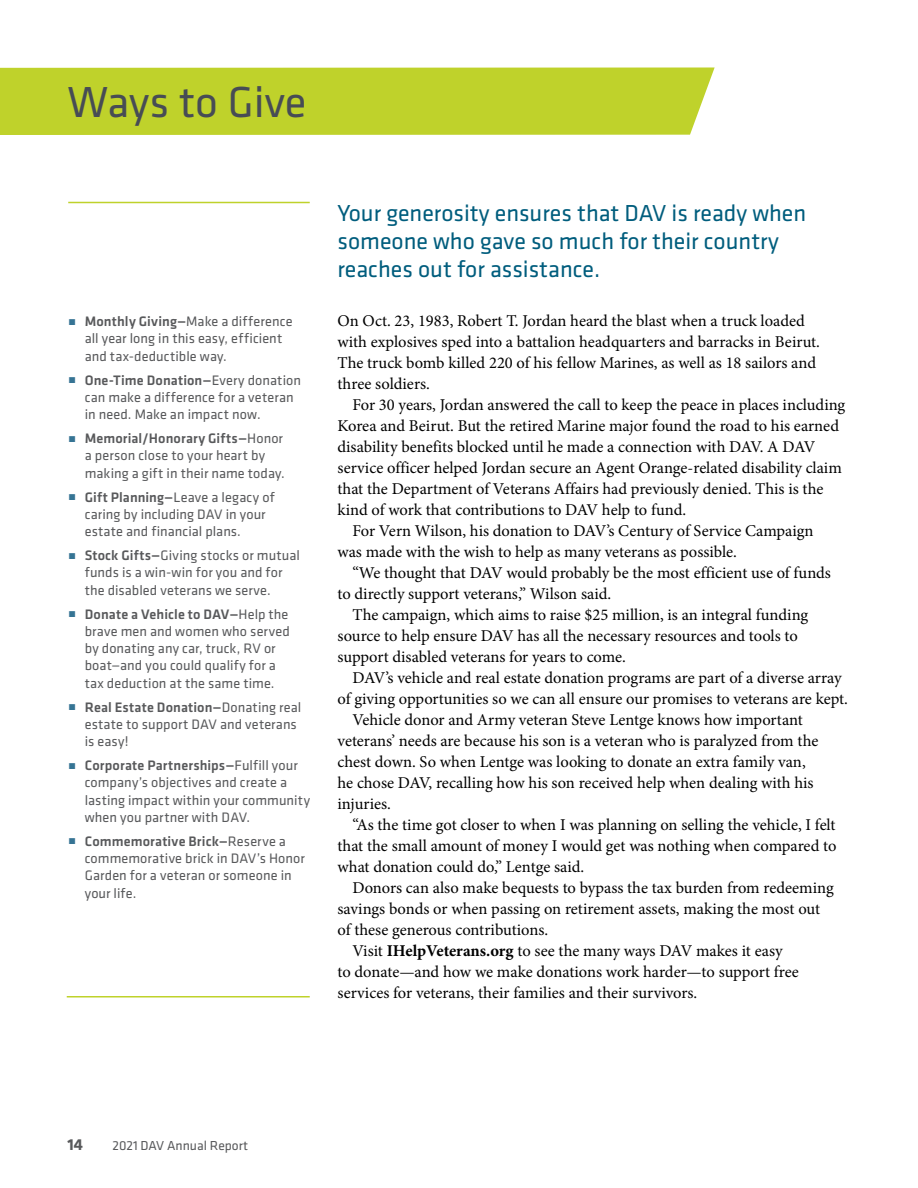
<style>
.page{position:relative;width:918px;height:1188px;background:#fff}
.page>*{position:absolute;margin:0;border:0;box-sizing:border-box;transform-origin:0 0}
.t1{font:45px "Klavika";color:#474c55}
.t2{font:24px/28.5px "Klavika";color:#005d7d}
.t3{font:16.5px/21px "Minion Pro";letter-spacing:-.005em;color:#000}
.t4{font:700 16.5px "Klavika";color:#58595b}
.t5{font:14.25px/17.2px "Klavika";letter-spacing:.005em;color:#58595b}
.t6{font:13.5px "Klavika";color:#58595b}
.s1{font-size:12px;color:#367494}
.s2{font-weight:500}
.s3{font-weight:700}
</style>
<div class="page">
<div style="left:0;top:68px;width:715px;height:67px;background:#bfd22b"></div>
<hr style="left:68px;top:202px;width:242px;height:1px;background:#bfd22b">
<hr style="left:67px;top:996px;width:243px;height:2px;background:#bfd22b">
<h1 class="t1" style="left:68px;top:72px;width:241px">Ways to Give</h1>
<p class="t5" style="left:85px;top:312px;width:209px;text-indent:-17px"><span class="s1">́</span> <span class="s2">Monthly Giving—</span>Make a difference all year long in this easy, efficient and tax-deductible way.</p>
<p class="t5" style="left:85px;top:371px;width:218px;text-indent:-17px"><span class="s1">́</span> <span class="s2">One-Time Donation—</span>Every donation can make a difference for a veteran in need. Make an impact now.</p>
<p class="t5" style="left:85px;top:429px;width:202px;text-indent:-17px"><span class="s1">́</span> <span class="s2">Memorial/Honorary Gifts—</span>Honor a person close to your heart by making a gift in their name today.</p>
<p class="t5" style="left:85px;top:488px;width:192px;text-indent:-17px"><span class="s1">́</span> <span class="s2">Gift Planning—</span>Leave a legacy of caring by including DAV in your estate and financial plans.</p>
<p class="t5" style="left:85px;top:546px;width:217px;text-indent:-17px"><span class="s1">́</span> <span class="s2">Stock Gifts—</span>Giving stocks or mutual funds is a win-win for you and for the disabled veterans we serve.</p>
<p class="t5" style="left:85px;top:605px;width:207px;text-indent:-17px"><span class="s1">́</span> <span class="s2">Donate a Vehicle to DAV—</span>Help the brave men and women who served by donating any car, truck, RV or boat—and you could qualify for a tax deduction at the same time.</p>
<p class="t5" style="left:85px;top:698px;width:218px;text-indent:-17px"><span class="s1">́</span> <span class="s2">Real Estate Donation—</span>Donating real estate to support DAV and veterans is easy!</p>
<p class="t5" style="left:85px;top:756px;width:227px;text-indent:-17px"><span class="s1">́</span> <span class="s2">Corporate Partnerships—</span>Fulfill your company’s objectives and create a lasting impact within your community when you partner with DAV.</p>
<p class="t5" style="left:85px;top:832px;width:222px;text-indent:-17px"><span class="s1">́</span> <span class="s2">Commemorative Brick—</span>Reserve a commemorative brick in DAV’s Honor<br>Garden for a veteran or someone in your life.</p>
<h2 class="t2" style="left:338px;top:198px;width:470px">Your generosity ensures that DAV is ready when someone who gave so much for their country reaches out for assistance.</h2>
<p class="t3" style="left:338px;top:310px;width:484px">On Oct. 23, 1983, Robert T. Jordan heard the blast when a truck loaded with explosives sped into a battalion headquarters and barracks in Beirut.<br>The truck bomb killed 220 of his fellow Marines, as well as 18 sailors and three soldiers.</p>
<p class="t3" style="left:352px;top:394px;width:494px">For 30 years, Jordan answered the call to keep the peace in places including</p>
<p class="t3" style="left:338px;top:415px;width:503px">Korea and Beirut. But the retired Marine major found the road to his earned</p>
<p class="t3" style="left:338px;top:436px;width:479px">disability benefits blocked until he made a connection with DAV. A DAV</p>
<p class="t3" style="left:338px;top:457px;width:506px">service officer helped Jordan secure an Agent Orange-related disability claim</p>
<p class="t3" style="left:338px;top:478px;width:487px">that the Department of Veterans Affairs had previously denied. This is the</p>
<p class="t3" style="left:338px;top:499px;width:350px">kind of work that contributions to DAV help to fund.</p>
<p class="t3" style="left:352px;top:520px;width:463px">For Vern Wilson, his donation to DAV’s Century of Service Campaign</p>
<p class="t3" style="left:338px;top:541px;width:401px">was made with the wish to help as many veterans as possible.</p>
<p class="t3" style="left:352px;top:562px;width:480px">“We thought that DAV would probably be the most efficient use of funds</p>
<p class="t3" style="left:338px;top:583px;width:275px">to directly support veterans,” Wilson said.</p>
<p class="t3" style="left:352px;top:604px;width:457px">The campaign, which aims to raise $25 million, is an integral funding</p>
<p class="t3" style="left:338px;top:625px;width:462px">source to help ensure DAV has all the necessary resources and tools to</p>
<p class="t3" style="left:338px;top:646px;width:290px">support disabled veterans for years to come.</p>
<p class="t3" style="left:352px;top:667px;width:491px">DAV’s vehicle and real estate donation programs are part of a diverse array</p>
<p class="t3" style="left:338px;top:688px;width:512px">of giving opportunities so we can all ensure our promises to veterans are kept.</p>
<p class="t3" style="left:352px;top:709px;width:452px">Vehicle donor and Army veteran Steve Lentge knows how important</p>
<p class="t3" style="left:338px;top:730px;width:482px">veterans’ needs are because his son is a veteran who is paralyzed from the</p>
<p class="t3" style="left:338px;top:751px;width:470px">chest down. So when Lentge was looking to donate an extra family van,</p>
<p class="t3" style="left:338px;top:772px;width:478px">he chose DAV, recalling how his son received help when dealing with his</p>
<p class="t3" style="left:338px;top:793px;width:55px">injuries.</p>
<p class="t3" style="left:352px;top:814px;width:485px">“As the time got closer to when I was planning on selling the vehicle, I felt</p>
<p class="t3" style="left:338px;top:835px;width:501px">that the small amount of money I would get was nothing when compared to</p>
<p class="t3" style="left:338px;top:856px;width:248px">what donation could do,” Lentge said.</p>
<p class="t3" style="left:352px;top:877px;width:483px">Donors can also make bequests to bypass the tax burden from redeeming</p>
<p class="t3" style="left:338px;top:898px;width:484px">savings bonds or when passing on retirement assets, making the most out</p>
<p class="t3" style="left:338px;top:919px;width:212px">of these generous contributions.</p>
<p class="t3" style="left:352px;top:940px;width:432px">Visit <span class="s3">IHelpVeterans.org</span> to see the many ways DAV makes it easy</p>
<p class="t3" style="left:338px;top:961px;width:463px">to donate—and how we make donations work harder—to support free</p>
<p class="t3" style="left:338px;top:982px;width:361px">services for veterans, their families and their survivors.</p>
<p class="t4" style="left:68px;top:1133px;width:17px">14</p>
<p class="t6" style="left:112px;top:1137px;width:137px">2021 DAV Annual Report</p>
</div>
